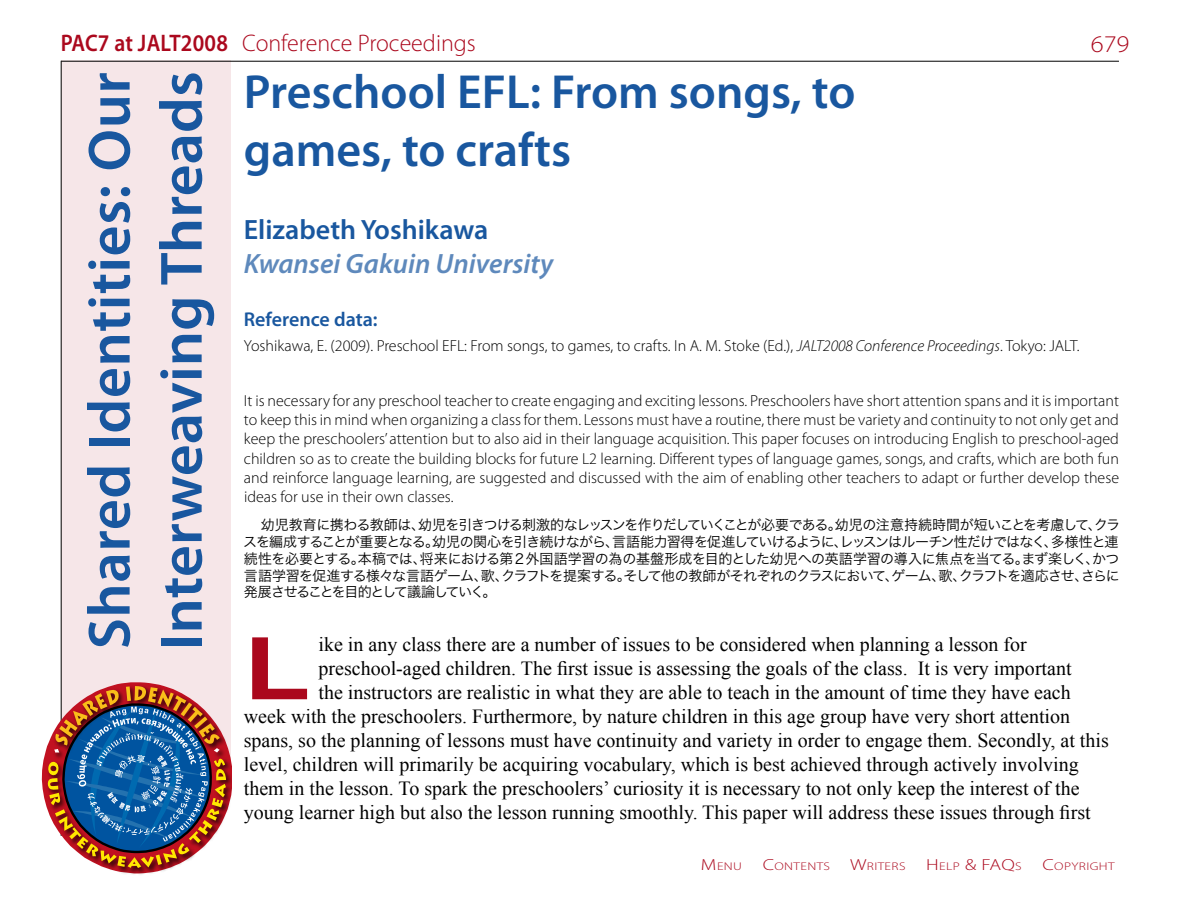
<style>
.page{position:relative;width:1191px;height:908px;background:#fff}
.page>*{position:absolute;margin:0;border:0;box-sizing:border-box;transform-origin:0 0}
.t1{font:700 87px "Arial";color:#ab081d;scale:1.25 1}
.t2{font:600 60px/72px "Myriad Pro";letter-spacing:.005em;color:#19579f}
.t3{font:600 48px/57.6px "Myriad Pro";color:#19579f}
.t4{font:italic 600 28px "Myriad Pro";color:#5e89bc}
.t5{font:600 28px "Myriad Pro";color:#19579f}
.t6{font:300 24px "Myriad Pro";color:#ab081d}
.t7{font:300 24px "Myriad Pro";color:#ab081d;scale:1.1 1}
.t8{font:20px "Times New Roman";color:#000}
.t9{font:600 20px "Myriad Pro";color:#19579f}
.t10{font:300 16px/19.2px "Myriad Pro";color:#000;text-align:justify}
.t11{font:300 16px "Myriad Pro";color:#ab081d;scale:1.25 1}
.t12{font:14px/16.8px "Hira Kaku Pro W3";letter-spacing:-.09em;color:#000;text-align:justify}
.t13{font:300 11.2px "Myriad Pro";letter-spacing:.03em;color:#ab081d;scale:1.25 1}
.s1{font-weight:600}
.s2{font-style:italic}
.s3{font-size:16px}
.s4{font-size:11.2px}
</style>
<div class="page">
<div style="left:61px;top:61px;width:170px;height:702px;background:#f6e6e8"></div>
<hr style="left:61px;top:61px;width:1px;height:774px;background:#000">
<hr style="left:61px;top:61px;width:1058px;height:1px;background:#000">
<svg style="left:42px;top:682px;width:190px;height:191px"></svg>
<h3 class="t6" style="left:61px;top:28px;width:417px"><span class="s1">PAC7 at JALT2008</span> Conference Proceedings</h3>
<h3 class="t3" style="left:244px;top:62px;width:613px">Preschool EFL: From songs, to games, to crafts</h3>
<h3 class="t7" style="left:1090px;top:29px;width:37px">679</h3>
<h2 class="t2" style="left:72px;top:650px;width:580px;rotate:-90deg">Shared Identities: Our<br>Interweaving Threads</h2>
<h3 class="t5" style="left:244px;top:212px;width:246px">Elizabeth Yoshikawa</h3>
<h3 class="t4" style="left:244px;top:245px;width:311px">Kwansei Gakuin University</h3>
<p class="t9" style="left:244px;top:307px;width:135px">Reference data:</p>
<p class="t10" style="left:244px;top:336px;width:837px">Yoshikawa, E. (2009). Preschool EFL: From songs, to games, to crafts. In A. M. Stoke (Ed.), <span class="s2">JALT2008 Conference Proceedings</span>. Tokyo: JALT.</p>
<p class="t10" style="left:244px;top:390px;width:876px">It is necessary for any preschool teacher to create engaging and exciting lessons. Preschoolers have short attention spans and it is important to keep this in mind when organizing a class for them. Lessons must have a routine, there must be variety and continuity to not only get and keep the preschoolers’ attention but to also aid in their language acquisition. This paper focuses on introducing English to preschool-aged children so as to create the building blocks for future L2 learning. Different types of language games, songs, and crafts, which are both fun and reinforce language learning, are suggested and discussed with the aim of enabling other teachers to adapt or further develop these ideas for use in their own classes.</p>
<p class="t12" style="left:243px;top:515px;width:878px;text-indent:18px">幼児教育に携わる教師は、幼児を引きつける刺激的なレッスンを作りだしていくことが必要である。幼児の注意持続時間が短いことを考慮して、クラスを編成することが重要となる。幼児の関心を引き続けながら、言語能力習得を促進していけるように、レッスンはルーチン性だけではなく、多様性と連続性を必要とする。本稿では、将来における第２外国語学習の為の基盤形成を目的とした幼児への英語学習の導入に焦点を当てる。まず楽しく、かつ言語学習を促進する様々な言語ゲーム、歌、クラフトを提案する。そして他の教師がそれぞれのクラスにおいて、ゲーム、歌、クラフトを適応させ、さらに発展させることを目的として議論していく。</p>
<h1 class="t1" style="left:244px;top:619px;width:55px">L</h1>
<p class="t8" style="left:318px;top:632px;width:710px">ike in any class there are a number of issues to be considered when planning a lesson for</p>
<p class="t8" style="left:318px;top:656px;width:754px">preschool-aged children. The first issue is assessing the goals of the class. It is very important</p>
<p class="t8" style="left:318px;top:680px;width:754px">the instructors are realistic in what they are able to teach in the amount of time they have each</p>
<p class="t8" style="left:244px;top:704px;width:827px">week with the preschoolers. Furthermore, by nature children in this age group have very short attention</p>
<p class="t8" style="left:244px;top:728px;width:866px">spans, so the planning of lessons must have continuity and variety in order to engage them. Secondly, at this</p>
<p class="t8" style="left:244px;top:752px;width:836px">level, children will primarily be acquiring vocabulary, which is best achieved through actively involving</p>
<p class="t8" style="left:244px;top:776px;width:837px">them in the lesson. To spark the preschoolers’ curiosity it is necessary to not only keep the interest of the</p>
<p class="t8" style="left:244px;top:800px;width:848px">young learner high but also the lesson running smoothly. This paper will address these issues through first</p>
<p class="t13" style="left:701px;top:859px;width:34px"><span class="s3">M</span>enu</p>
<p class="t13" style="left:763px;top:859px;width:55px"><span class="s3">C</span>ontents</p>
<p class="t13" style="left:850px;top:859px;width:46px"><span class="s3">W</span>riters</p>
<p class="t11" style="left:926px;top:854px;width:78px">H<span class="s4">elp</span> &amp; FAQ<span class="s4">s</span></p>
<p class="t13" style="left:1042px;top:859px;width:59px"><span class="s3">C</span>opyright</p>
</div>
